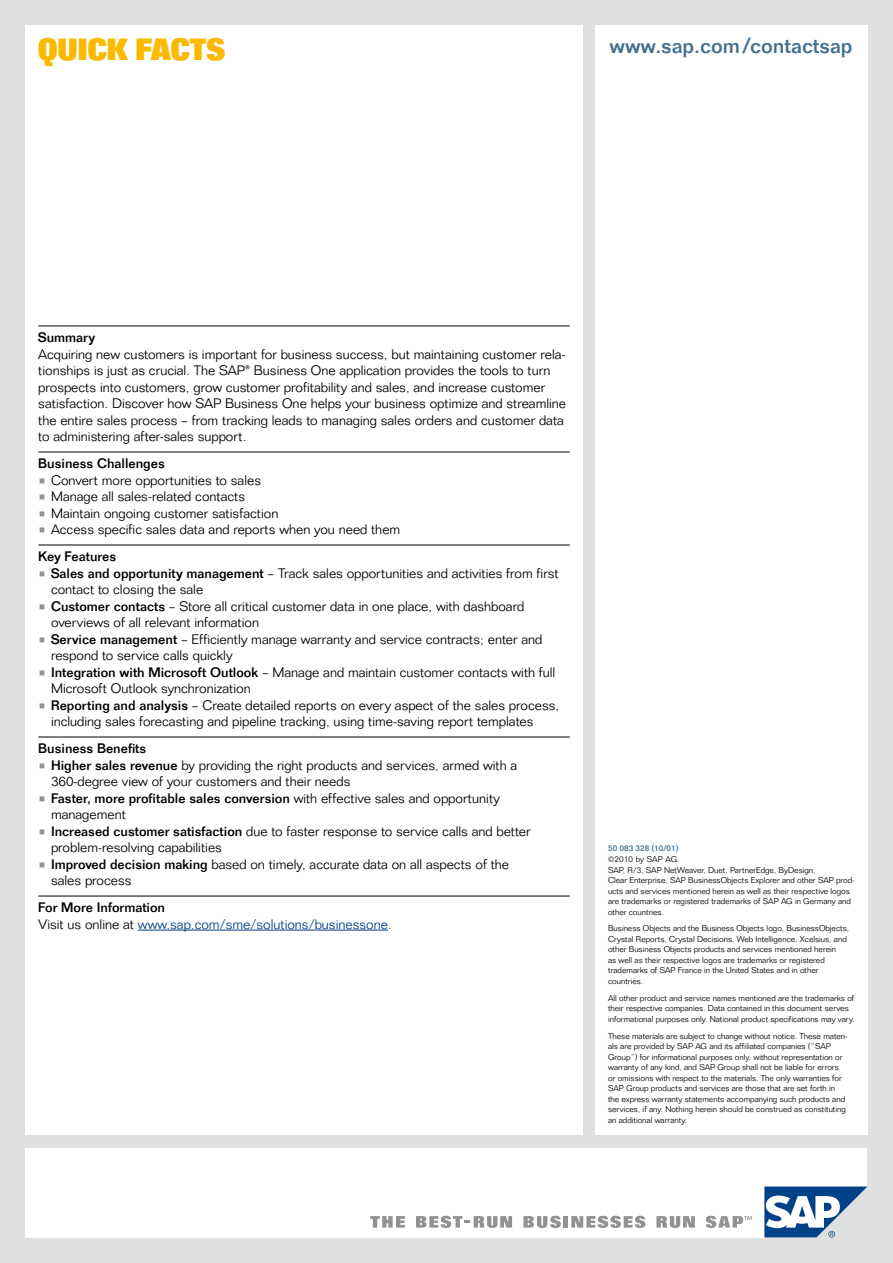
<style>
.page{position:relative;width:893px;height:1263px;background:#dfe0e0}
.page>*{position:absolute;margin:0;border:0;box-sizing:border-box;transform-origin:0 0}
.t1{font:30px "SAP Sans 2007 Extra Bold Cond";color:#fbb900}
.t2{font:500 21px "SAP Sans 2007";color:#40718e}
.t3{font:300 13.5px/16.5px "SAP Sans 2007";color:#000}
.t4{font:300 13.5px/16.5px "SAP Sans 2007";color:#004188}
.t5{font:500 13.5px "SAP Sans 2007";color:#000}
.t6{font:300 8.25px/10.5px "SAP Sans 2007";color:#000}
.t7{font:500 8.25px "SAP Sans 2007";color:#40718e}
.s1{color:#929292}
.s2{font-weight:500}
.s3{font-weight:500;color:#000}
.s4{color:#000}
</style>
<div class="page">
<div style="left:26px;top:26px;width:557px;height:1109px;background:#fff"></div>
<div style="left:26px;top:1148px;width:841px;height:89px;background:#fff"></div>
<div style="left:595px;top:26px;width:272px;height:1109px;background:#fff"></div>
<svg style="left:764px;top:1186px;width:104px;height:52px"></svg>
<svg style="left:370px;top:1216px;width:35px;height:11px"></svg>
<svg style="left:416px;top:1216px;width:96px;height:12px"></svg>
<svg style="left:523px;top:1216px;width:38px;height:12px"></svg>
<hr style="left:564px;top:1216px;width:4px;height:11px;background:#929292">
<svg style="left:571px;top:1216px;width:74px;height:12px"></svg>
<svg style="left:656px;top:1216px;width:39px;height:12px"></svg>
<svg style="left:706px;top:1216px;width:46px;height:12px"></svg>
<hr style="left:38px;top:326px;width:532px;height:1px;background:#000">
<hr style="left:38px;top:452px;width:532px;height:1px;background:#000">
<hr style="left:38px;top:545px;width:532px;height:1px;background:#000">
<hr style="left:38px;top:737px;width:532px;height:1px;background:#000">
<hr style="left:38px;top:896px;width:532px;height:1px;background:#000">
<hr style="left:138px;top:930px;width:250px;height:1px;background:#004188">
<h1 class="t1" style="left:38px;top:31px;width:186px">QUICK FACTS</h1>
<h2 class="t2" style="left:609px;top:33px;width:245px">www.sap.com/contactsap</h2>
<p class="t5" style="left:38px;top:329px;width:58px">Summary</p>
<p class="t3" style="left:38px;top:346px;width:529px">Acquiring new customers is important for business success, but maintaining customer rela&shy;tionships is just as crucial. The SAP® Business One application provides the tools to turn prospects into customers, grow customer profitability and sales, and increase customer satisfaction. Discover how SAP Business One helps your business optimize and streamline the entire sales process – from tracking leads to managing sales orders and customer data to administering after-sales support.</p>
<p class="t5" style="left:38px;top:455px;width:128px">Business Challenges</p>
<p class="t3" style="left:38px;top:472px;width:224px"><span class="s1">•</span> Convert more opportunities to sales</p>
<p class="t3" style="left:38px;top:488px;width:209px"><span class="s1">•</span> Manage all sales-related contacts</p>
<p class="t3" style="left:38px;top:505px;width:242px"><span class="s1">•</span> Maintain ongoing customer satisfaction</p>
<p class="t3" style="left:38px;top:516px;width:364px;line-height:27px"><span class="s1">•</span> Access specific sales data and reports when you need them<br><span class="s2">Key Features</span></p>
<p class="t3" style="left:51px;top:565px;width:509px;text-indent:-13px"><span class="s1">•</span> <span class="s2">Sales and opportunity management</span> – Track sales opportunities and activities from first contact to closing the sale</p>
<p class="t3" style="left:51px;top:598px;width:475px;text-indent:-13px"><span class="s1">•</span> <span class="s2">Customer contacts</span> – Store all critical customer data in one place, with dashboard overviews of all relevant information</p>
<p class="t3" style="left:51px;top:631px;width:493px;text-indent:-13px"><span class="s1">•</span> <span class="s2">Service management</span> – Efficiently manage warranty and service contracts; enter and respond to service calls quickly</p>
<p class="t3" style="left:51px;top:664px;width:506px;text-indent:-13px"><span class="s1">•</span> <span class="s2">Integration with Microsoft Outlook</span> – Manage and maintain customer contacts with full<br>Microsoft Outlook synchronization</p>
<p class="t3" style="left:51px;top:697px;width:510px;text-indent:-13px"><span class="s1">•</span> <span class="s2">Reporting and analysis</span> – Create detailed reports on every aspect of the sales process, including sales forecasting and pipeline tracking, using time-saving report templates</p>
<p class="t5" style="left:38px;top:740px;width:110px">Business Benefits</p>
<p class="t3" style="left:51px;top:757px;width:468px;text-indent:-13px"><span class="s1">•</span> <span class="s2">Higher sales revenue</span> by providing the right products and services, armed with a<br>360-degree view of your customers and their needs</p>
<p class="t3" style="left:51px;top:790px;width:450px;text-indent:-13px"><span class="s1">•</span> <span class="s2">Faster, more profitable sales conversion</span> with effective sales and opportunity management</p>
<p class="t3" style="left:51px;top:823px;width:481px;text-indent:-13px"><span class="s1">•</span> <span class="s2">Increased customer satisfaction</span> due to faster response to service calls and better problem-resolving capabilities</p>
<p class="t3" style="left:51px;top:856px;width:460px;text-indent:-13px"><span class="s1">•</span> <span class="s2">Improved decision making</span> based on timely, accurate data on all aspects of the sales process</p>
<p class="t4" style="left:38px;top:899px;width:355px"><span class="s3">For More Information<br></span><span class="s4">Visit us online at</span> www.sap.com/sme/solutions/businessone.</p>
<p class="t7" style="left:608px;top:844px;width:72px">50 083 328 (10/01)</p>
<p class="t6" style="left:608px;top:854px;width:248px">©2010 by SAP AG.<br>SAP, R/3, SAP NetWeaver, Duet, PartnerEdge, ByDesign,<br>Clear Enterprise, SAP BusinessObjects Explorer and other SAP prod&shy;ucts and services mentioned herein as well as their respective logos are trademarks or registered trademarks of SAP AG in Germany and other countries.</p>
<p class="t6" style="left:608px;top:923px;width:243px">Business Objects and the Business Objects logo, BusinessObjects, Crystal Reports, Crystal Decisions, Web Intelligence, Xcelsius, and other Business Objects products and services mentioned herein<br>as well as their respective logos are trademarks or registered trademarks of SAP France in the United States and in other countries.</p>
<p class="t6" style="left:608px;top:993px;width:248px">All other product and service names mentioned are the trademarks of their respective companies. Data contained in this document serves informational purposes only. National product specifications may vary.</p>
<p class="t6" style="left:608px;top:1030px;width:241px">These materials are subject to change without notice. These materi&shy;als are provided by SAP AG and its affiliated companies (“SAP Group”) for informational purposes only, without representation or warranty of any kind, and SAP Group shall not be liable for errors or omissions with respect to the materials. The only warranties for SAP Group products and services are those that are set forth in the express warranty statements accompanying such products and services, if any. Nothing herein should be construed as constituting an additional warranty.</p>
</div>
